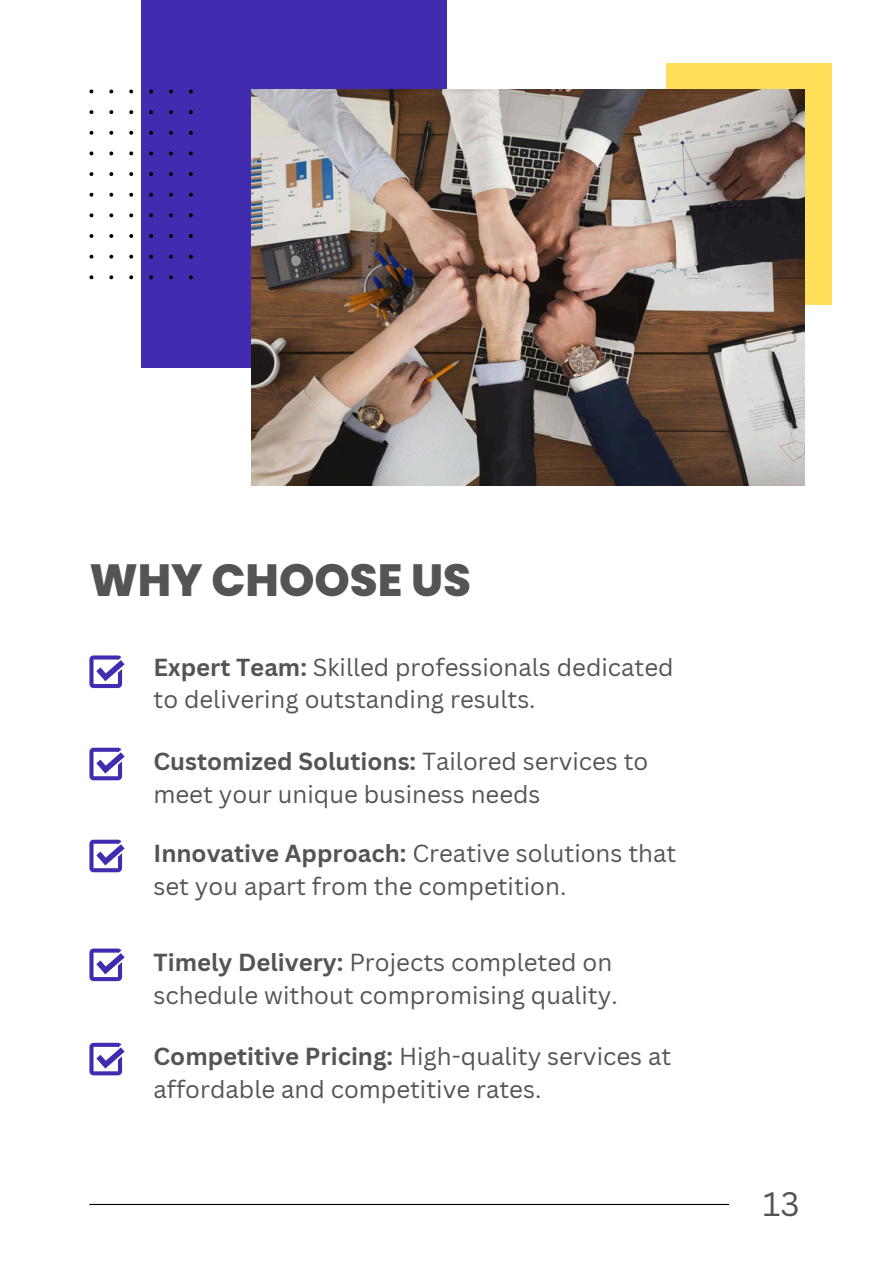
<style>
.page{position:relative;width:894px;height:1264px;background:#fff}
.page>*{position:absolute;margin:0;border:0;box-sizing:border-box;transform-origin:0 0}
.t1{font:800 45px "Poppins";color:#545454}
.t2{font:33px "Canva Sans";color:#545454}
.t3{font:24px/32.7px "Canva Sans";color:#545454}
.s1{font-weight:700}
</style>
<div class="page">
<svg style="left:89px;top:655px;width:35px;height:33px"></svg>
<svg style="left:89px;top:747px;width:35px;height:33px"></svg>
<svg style="left:89px;top:839px;width:35px;height:33px"></svg>
<svg style="left:89px;top:948px;width:35px;height:33px"></svg>
<div style="left:141px;top:0;width:305px;height:367px;background:#412bae"></div>
<div style="left:666px;top:64px;width:165px;height:241px;background:#ffde59"></div>
<img style="left:251px;top:89px;width:553px;height:396px">
<svg style="left:89px;top:89px;width:104px;height:190px"></svg>
<hr style="left:89px;top:1203px;width:639px;height:1px;background:#000">
<svg style="left:89px;top:1042px;width:35px;height:33px"></svg>
<p class="t1" style="left:89px;top:548px;width:383px">WHY CHOOSE US</p>
<h1 class="t3" style="left:153px;top:650px;width:521px"><span class="s1">Expert Team:</span> Skilled professionals dedicated to delivering outstanding results.</h1>
<p class="t3" style="left:153px;top:744px;width:496px"><span class="s1">Customized Solutions:</span> Tailored services to meet your unique business needs</p>
<p class="t3" style="left:153px;top:836px;width:524px"><span class="s1">Innovative Approach:</span> Creative solutions that set you apart from the competition.</p>
<p class="t3" style="left:153px;top:945px;width:465px"><span class="s1">Timely Delivery:</span> Projects completed on schedule without compromising quality.</p>
<p class="t3" style="left:153px;top:1039px;width:519px"><span class="s1">Competitive Pricing:</span> High-quality services at affordable and competitive rates.</p>
<p class="t2" style="left:762px;top:1180px;width:38px">13</p>
</div>
